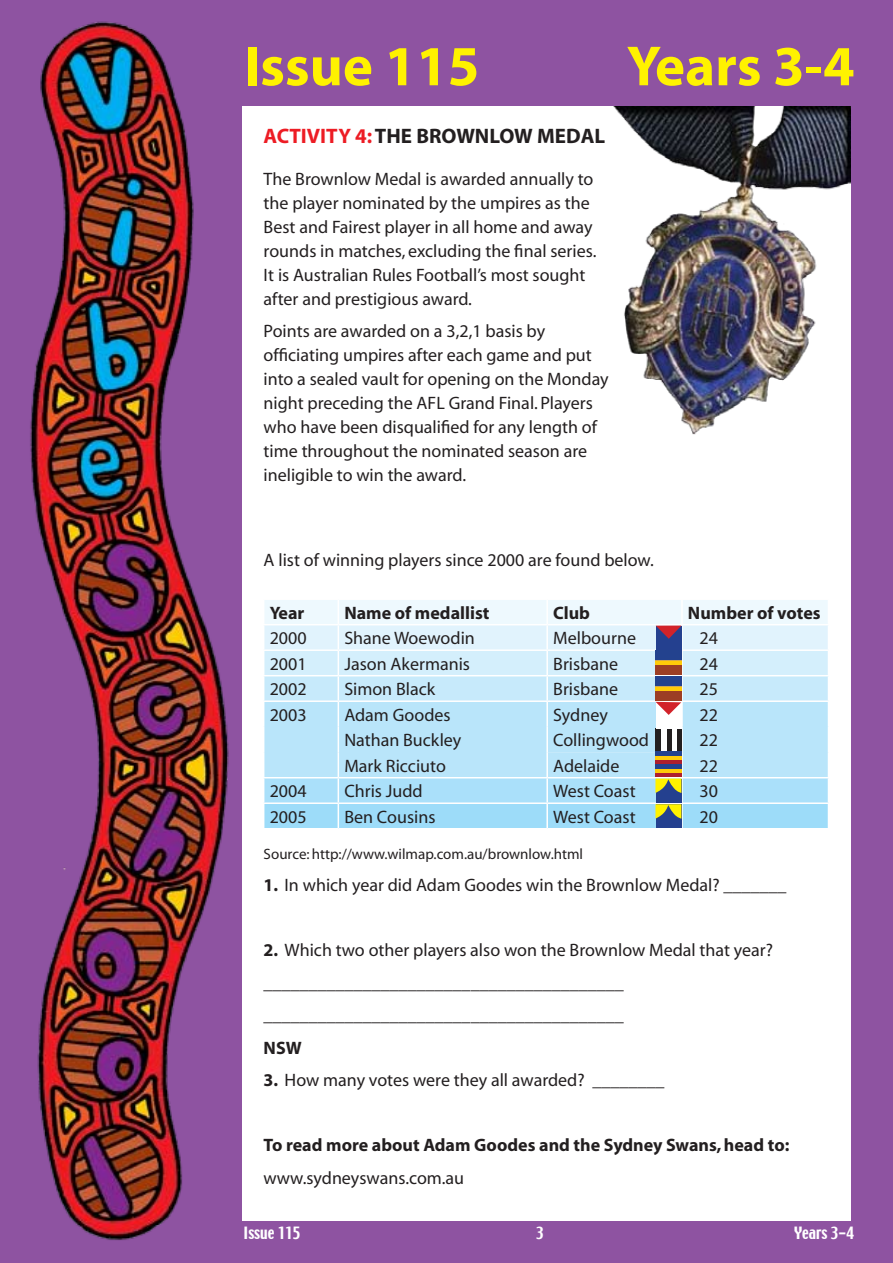
<style>
.page{position:relative;width:893px;height:1263px;background:#8e53a1}
.page>*{position:absolute;margin:0;border:0;box-sizing:border-box;transform-origin:0 0}
.t1{font:700 57px "Myriad";color:#fff200}
.t2{font:700 21px "Myriad";color:#231f20}
.t3{font:18px/24px "Myriad";color:#231f20}
.t4{font:700 18px "Myriad";color:#231f20}
.t5{font:15px "Myriad";color:#231f20}
.t6{font:15px "Techno";color:#fff}
.s1{color:#ed1c24}
.s2{font-weight:700}
</style>
<div class="page">
<img style="left:30px;top:21px;width:199px;height:1219px">
<div style="left:242px;top:106px;width:608px;height:1114px;background:#fff"></div>
<img style="left:613px;top:106px;width:237px;height:329px">
<svg style="left:264px;top:600px;width:565px;height:229px;background:#c4e5f5"></svg>
<h1 class="t1" style="left:244px;top:37px;width:237px">Issue 115</h1>
<h1 class="t1" style="left:627px;top:37px;width:229px">Years 3-4</h1>
<p class="t2" style="left:264px;top:125px;width:343px"><span class="s1">Activity 4:</span>The Brownlow Medal</p>
<p class="t3" style="left:264px;top:167px;width:334px">The Brownlow Medal is awarded annually to the player nominated by the umpires as the Best and Fairest player in all home and away rounds in matches, excluding the final series.<br>It is Australian Rules Football’s most sought after and prestigious award.</p>
<p class="t3" style="left:264px;top:320px;width:347px">Points are awarded on a 3,2,1 basis by officiating umpires after each game and put into a sealed vault for opening on the Monday night preceding the AFL Grand Final. Players who have been disqualified for any length of time throughout the nominated season are ineligible to win the award.</p>
<p class="t3" style="left:264px;top:549px;width:392px">A list of winning players since 2000 are found below.</p>
<p class="t4" style="left:270px;top:603px;width:36px">Year</p>
<p class="t4" style="left:344px;top:603px;width:147px">Name of medallist</p>
<p class="t4" style="left:553px;top:603px;width:38px">Club</p>
<p class="t4" style="left:688px;top:603px;width:134px">Number of votes</p>
<p class="t3" style="left:270px;top:627px;width:38px">2000</p>
<p class="t3" style="left:344px;top:627px;width:132px">Shane Woewodin</p>
<p class="t3" style="left:553px;top:627px;width:84px">Melbourne</p>
<p class="t3" style="left:699px;top:627px;width:20px">24</p>
<p class="t3" style="left:270px;top:652px;width:38px">2001</p>
<p class="t3" style="left:344px;top:652px;width:127px">Jason Akermanis</p>
<p class="t3" style="left:553px;top:652px;width:66px">Brisbane</p>
<p class="t3" style="left:699px;top:652px;width:20px">24</p>
<p class="t3" style="left:270px;top:678px;width:38px">2002</p>
<p class="t3" style="left:344px;top:678px;width:92px">Simon Black</p>
<p class="t3" style="left:553px;top:678px;width:66px">Brisbane</p>
<p class="t3" style="left:699px;top:678px;width:20px">25</p>
<p class="t3" style="left:270px;top:703px;width:38px">2003</p>
<p class="t3" style="left:344px;top:703px;width:108px">Adam Goodes</p>
<p class="t3" style="left:553px;top:703px;width:56px">Sydney</p>
<p class="t3" style="left:699px;top:703px;width:20px">22</p>
<p class="t3" style="left:344px;top:729px;width:119px">Nathan Buckley</p>
<p class="t3" style="left:553px;top:729px;width:97px">Collingwood</p>
<p class="t3" style="left:699px;top:729px;width:20px">22</p>
<p class="t3" style="left:344px;top:754px;width:103px">Mark Ricciuto</p>
<p class="t3" style="left:553px;top:754px;width:68px">Adelaide</p>
<p class="t3" style="left:699px;top:754px;width:20px">22</p>
<p class="t3" style="left:270px;top:780px;width:38px">2004</p>
<p class="t3" style="left:344px;top:780px;width:80px">Chris Judd</p>
<p class="t3" style="left:553px;top:780px;width:84px">West Coast</p>
<p class="t3" style="left:699px;top:780px;width:20px">30</p>
<p class="t3" style="left:270px;top:805px;width:38px">2005</p>
<p class="t3" style="left:344px;top:805px;width:93px">Ben Cousins</p>
<p class="t3" style="left:553px;top:805px;width:84px">West Coast</p>
<p class="t3" style="left:699px;top:805px;width:20px">20</p>
<p class="t5" style="left:264px;top:846px;width:321px">Source: http://www.wilmap.com.au/brownlow.html</p>
<p class="t3" style="left:264px;top:874px;width:524px"><span class="s2">1.</span> In which year did Adam Goodes win the Brownlow Medal? _______</p>
<p class="t3" style="left:264px;top:934px;width:511px;line-height:32.5px"><span class="s2">2.</span> Which two other players also won the Brownlow Medal that year? ________________________________________ ________________________________________</p>
<p class="t4" style="left:264px;top:1038px;width:39px">NSW</p>
<p class="t3" style="left:264px;top:1069px;width:402px"><span class="s2">3.</span> How many votes were they all awarded? ________</p>
<p class="t4" style="left:264px;top:1136px;width:527px">To read more about Adam Goodes and the Sydney Swans, head to:</p>
<p class="t3" style="left:264px;top:1166px;width:202px">www.sydneyswans.com.au</p>
<p class="t6" style="left:244px;top:1223px;width:58px">Issue 115</p>
<p class="t6" style="left:794px;top:1223px;width:62px">Years 3-4</p>
</div>
